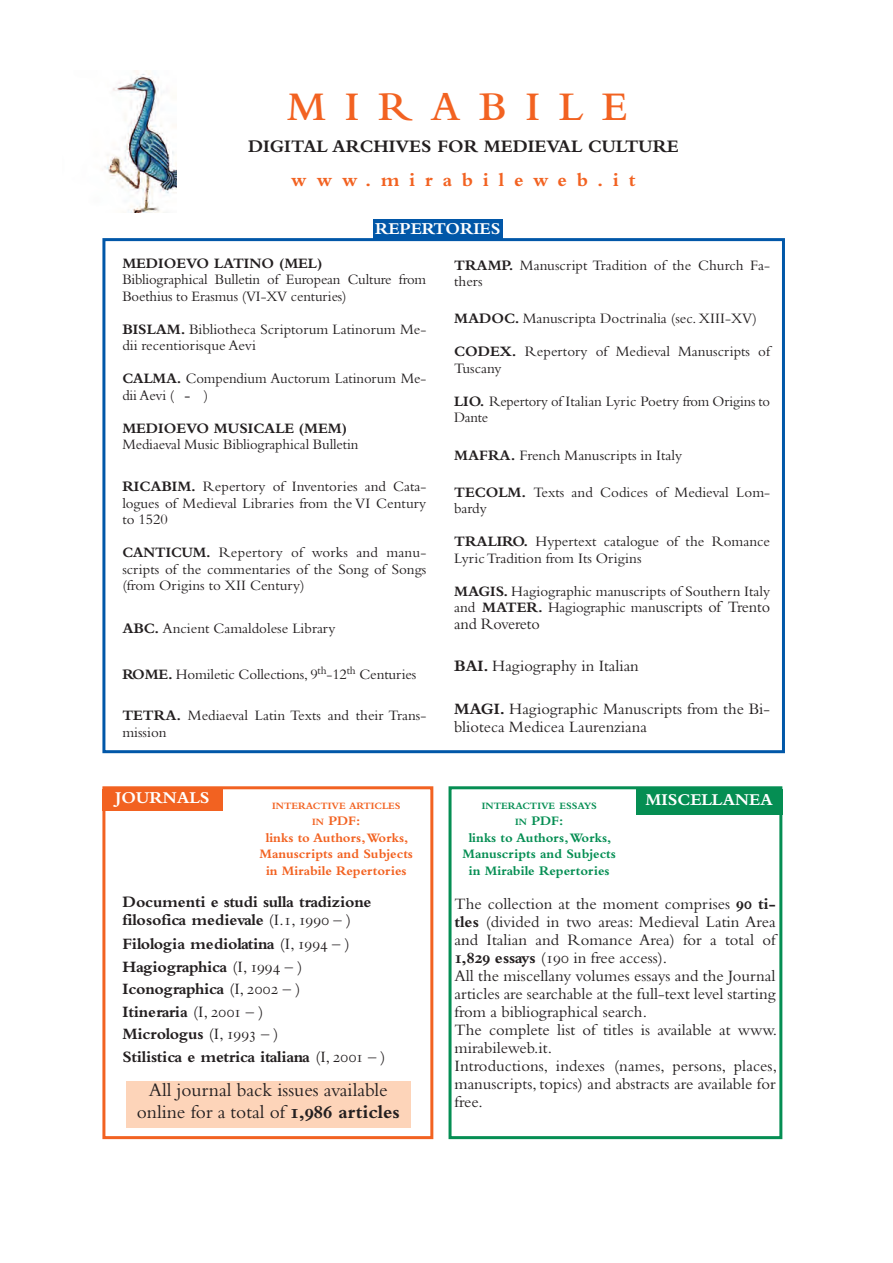
<style>
.page{position:relative;width:893px;height:1263px;background:#fff}
.page>*{position:absolute;margin:0;border:0;box-sizing:border-box;transform-origin:0 0}
.t1{font:42.45px "Bembo Semibold Os F";letter-spacing:.44em;color:#f26221}
.t2{font:700 19.8px "Bembo";letter-spacing:.5em;color:#f26221}
.t3{font:19.5px/22.5px "Bembo";color:#231f20;text-align:center}
.t4{font:700 18.45px "Bembo";color:#231f20}
.t5{font:17.25px "Bembo Bold Os F";color:#fff}
.t6{font:16.5px/18px "Bembo";color:#231f20}
.t7{font:16.5px/22.5px "Bembo Bold Os F";color:#231f20}
.t8{font:15px/16.5px "Bembo";color:#231f20}
.t9{font:15px "Bembo Bold Os F";color:#231f20}
.t10{font:700 13.5px/16.5px "Bembo";color:#f26221;text-align:center}
.t11{font:700 13.5px/16.5px "Bembo";color:#058e53;text-align:center}
.t12{font:700 10.2px "Bembo";color:#f26221}
.t13{font:700 10.2px "Bembo";color:#058e53}
.s1{font-family:"Bembo Bold Os F"}
.s2{font-family:"Bembo Expert"}
.s3{font-size:16.5px}
.s4{font-size:10.2px}
.s5{font-family:"Bembo"}
.s6{font-family:"Bembo SC"}
.s7{font-weight:700}
</style>
<div class="page">
<div style="left:449px;top:786px;width:333px;height:353px;border:3px solid #058e53"></div>
<div style="left:636px;top:789px;width:146px;height:25px;background:#058e53"></div>
<div style="left:102px;top:786px;width:331px;height:353px;border:3px solid #f26221"></div>
<div style="left:102px;top:789px;width:121px;height:22px;background:#f26221"></div>
<div style="left:126px;top:1081px;width:284px;height:47px;background:#fdd4b9"></div>
<img style="left:102px;top:71px;width:75px;height:141px">
<div style="left:102px;top:238px;width:683px;height:515px;border:3px solid #0157a8"></div>
<div style="left:373px;top:219px;width:129px;height:21px;background:#0157a8"></div>
<h1 class="t1" style="left:287px;top:92px;width:341px">MIRABILE</h1>
<p class="t4" style="left:248px;top:139px;width:432px">DIGITAL ARCHIVES FOR MEDIEVAL CULTURE</p>
<h2 class="t2" style="left:291px;top:173px;width:346px">www.mirabileweb.it</h2>
<p class="t5" style="left:375px;top:222px;width:127px">REPERTORIES</p>
<p class="t9" style="left:122px;top:258px;width:201px">MEDIOEVO LATINO (MEL)</p>
<p class="t8" style="left:122px;top:273px;width:305px">Bibliographical Bulletin of European Culture from<br>Boethius to Erasmus (VI-XV centuries)</p>
<p class="t8" style="left:122px;top:322px;width:305px"><span class="s1">BISLAM.</span> Bibliotheca Scriptorum Latinorum Me&shy;dii recentiorisque Aevi</p>
<p class="t8" style="left:122px;top:372px;width:305px"><span class="s1">CALMA.</span> Compendium Auctorum Latinorum Me&shy;dii Aevi ( <span class="s2">-</span> )</p>
<p class="t9" style="left:122px;top:423px;width:226px">MEDIOEVO MUSICALE (MEM)</p>
<p class="t8" style="left:122px;top:438px;width:238px">Mediaeval Music Bibliographical Bulletin</p>
<p class="t8" style="left:122px;top:480px;width:305px;text-align:justify"><span class="s1">RICABIM.</span> Repertory of Inventories and Cata&shy;logues of Medieval Libraries from the VI Century to 1520</p>
<p class="t8" style="left:122px;top:546px;width:305px;text-align:justify"><span class="s1">CANTICUM.</span> Repertory of works and manu&shy;scripts of the commentaries of the Song of Songs (from Origins to XII Century)</p>
<p class="t8" style="left:122px;top:622px;width:215px"><span class="s1">ABC.</span> Ancient Camaldolese Library</p>
<p class="t8" style="left:122px;top:667px;width:296px"><span class="s1">ROME.</span> Homiletic Collections, 9<sup>th</sup>-12<sup>th</sup> Centuries</p>
<p class="t8" style="left:122px;top:709px;width:305px"><span class="s1">TETRA.</span> Mediaeval Latin Texts and their Trans&shy;mission</p>
<p class="t8" style="left:454px;top:258px;width:317px"><span class="s1">TRAMP.</span> Manuscript Tradition of the Church Fa&shy;thers</p>
<p class="t8" style="left:454px;top:312px;width:304px"><span class="s1">MADOC.</span> Manuscripta Doctrinalia (sec. XIII-XV)</p>
<p class="t8" style="left:454px;top:345px;width:317px"><span class="s1">CODEX.</span> Repertory of Medieval Manuscripts of<br>Tuscany</p>
<p class="t8" style="left:454px;top:394px;width:318px"><span class="s1">LIO.</span> Repertory of Italian Lyric Poetry from Origins to<br>Dante</p>
<p class="t8" style="left:454px;top:448px;width:230px"><span class="s1">MAFRA.</span> French Manuscripts in Italy</p>
<p class="t8" style="left:454px;top:485px;width:317px"><span class="s1">TECOLM.</span> Texts and Codices of Medieval Lom&shy;bardy</p>
<p class="t8" style="left:454px;top:535px;width:318px"><span class="s1">TRALIRO.</span> Hypertext catalogue of the Romance<br>Lyric Tradition from Its Origins</p>
<p class="t8" style="left:454px;top:584px;width:318px"><span class="s1">MAGIS.</span> Hagiographic manuscripts of Southern Italy and <span class="s1">MATER.</span> Hagiographic man<span class="s3">uscripts of Trento</span></p>
<p class="t6" style="left:454px;top:616px;width:87px">and Rovereto</p>
<p class="t6" style="left:454px;top:659px;width:186px"><span class="s1">BAI.</span> Hagiography in Italian</p>
<p class="t6" style="left:454px;top:702px;width:317px;line-height:17.2px"><span class="s1">MAGI.</span> Hagiographic Manuscripts from the Bi&shy;blioteca Medicea Laurenziana</p>
<p class="t5" style="left:116px;top:792px;width:96px">JOURNALS</p>
<p class="t12" style="left:272px;top:802px;width:130px">INTERACTIVE ARTICLES</p>
<p class="t10" style="left:260px;top:814px;width:155px"><span class="s4">IN</span> PDF:<br>links to Authors, Works,<br>Manuscripts and Subjects in Mirabile Repertories</p>
<p class="t13" style="left:482px;top:802px;width:116px">INTERACTIVE ESSAYS</p>
<p class="t11" style="left:463px;top:814px;width:155px"><span class="s4">IN</span> PDF:<br>links to Authors, Works,<br>Manuscripts and Subjects in Mirabile Repertories</p>
<p class="t5" style="left:646px;top:794px;width:129px">MISCELLANEA</p>
<p class="t7" style="left:122px;top:895px;width:250px;line-height:18px">Documenti e studi sulla tradizione filosofica medievale <span class="s5">(I.</span><span class="s6">1</span><span class="s5">,</span> <span class="s6">1990</span> <span class="s5">– )</span></p>
<p class="t7" style="left:122px;top:934px;width:265px">Filologia mediolatina <span class="s5">(I,</span> <span class="s6">1994</span> <span class="s5">– )<br></span>Hagiographica <span class="s5">(I,</span> <span class="s6">1994</span> <span class="s5">– )<br></span>Iconographica <span class="s5">(I,</span> <span class="s6">2002</span> <span class="s5">– )<br></span>Itineraria <span class="s5">(I,</span> <span class="s6">2001</span> <span class="s5">– )<br></span>Micrologus <span class="s5">(I,</span> <span class="s6">1993</span> <span class="s5">– )<br></span>Stilistica e metrica italiana <span class="s5">(I,</span> <span class="s6">2001</span> <span class="s5">– )</span></p>
<h3 class="t3" style="left:137px;top:1080px;width:265px">All journal back issues available online for a total of <span class="s1">1,986</span> <span class="s7">articles</span></h3>
<p class="t6" style="left:454px;top:896px;width:324px">The collection at the moment comprises <span class="s1">90 ti&shy;tles</span> (divided in two areas: Medieval Latin Area and Italian and Romance Area) for a total of <span class="s1">1,829 essays</span> (<span class="s6">190</span> in free access).<br>All the miscellany volumes essays and the Journal articles are searchable at the full-text level starting from a bibliographical search.<br>The complete list of titles is available at www. mirabileweb.it.<br>Introductions, indexes (names, persons, places, manuscripts, topics) and abstracts are available for free.</p>
</div>
